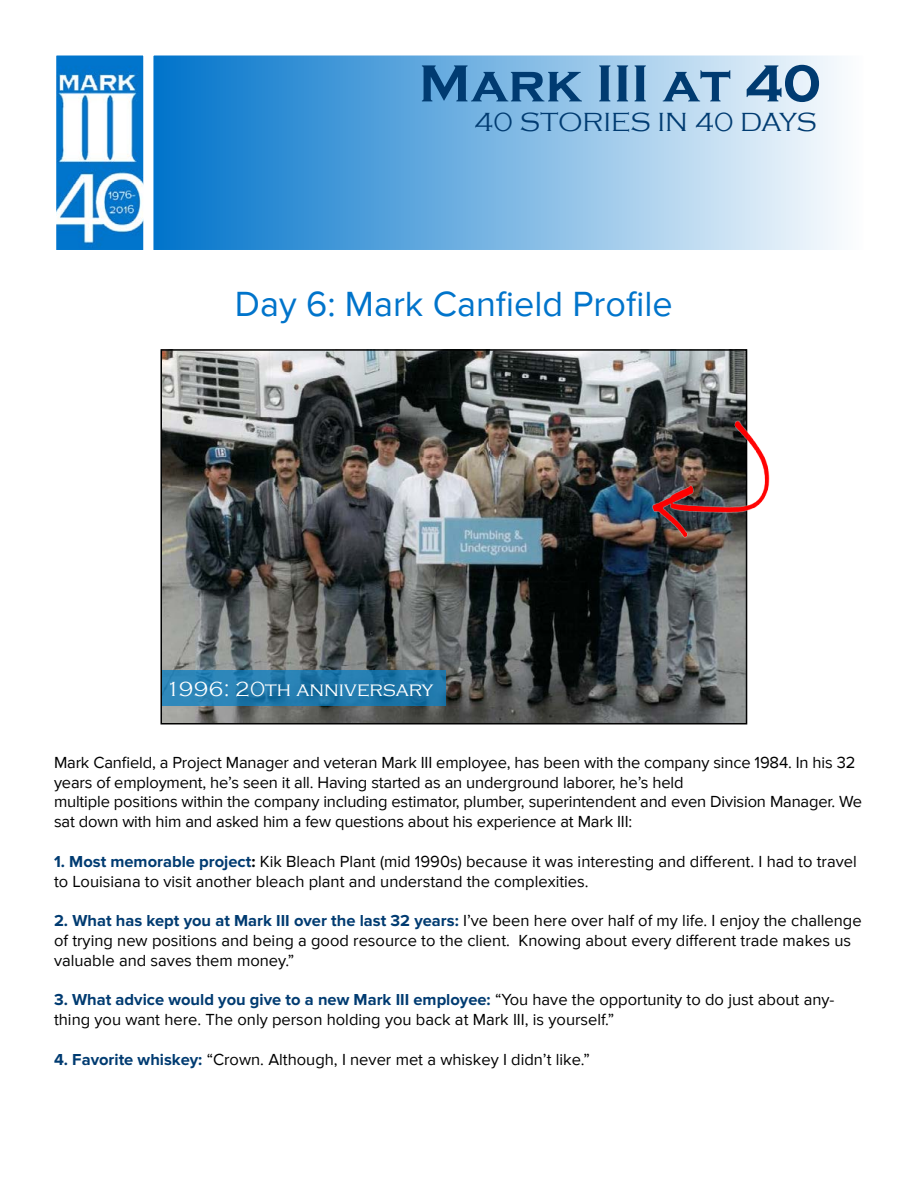
<style>
.page{position:relative;width:918px;height:1188px;background:#fff}
.page>*{position:absolute;margin:0;border:0;box-sizing:border-box;transform-origin:0 0}
.t1{font:700 54px "Copperplate Gothic";color:#003b71}
.t2{font:36px "Proxima Nova";color:#0074cb}
.t3{font:300 27px "Copperplate Gothic";color:#003b71}
.t4{font:300 21px "Copperplate Gothic";color:#fff}
.t5{font:16.5px/19.8px "Proxima Nova";color:#000}
.s1{font-weight:700;color:#003b71}
.s2{font-weight:700}
</style>
<div class="page">
<div style="left:152px;top:54px;width:713px;height:197px;background:linear-gradient(to right,#0073ca,#fdfefe);border:2px solid #fff"></div>
<img style="left:58px;top:57px;width:84px;height:191px">
<div style="left:55px;top:54px;width:90px;height:197px;border:2px solid #fff"></div>
<img style="left:163px;top:352px;width:581px;height:369px">
<div style="left:160px;top:349px;width:587px;height:375px;border:2px solid #000"></div>
<svg style="left:162px;top:671px;width:284px;height:35px;background:#2179ac"></svg>
<img style="left:645px;top:412px;width:125px;height:136px">
<h1 class="t1" style="left:419px;top:54px;width:404px">Mark III at 40</h1>
<h3 class="t3" style="left:474px;top:107px;width:344px">40 STORIES IN 40 DAYS</h3>
<h2 class="t2" style="left:235px;top:284px;width:439px">Day 6: Mark Canfield Profile</h2>
<p class="t4" style="left:165px;top:677px;width:269px">1996: 20th anniversary</p>
<p class="t5" style="left:54px;top:753px;width:810px">Mark Canfield, a Project Manager and veteran Mark III employee, has been with the company since 1984. In his 32 years of employment, he’s seen it all. Having started as an underground laborer, he’s held<br>multiple positions within the company including estimator, plumber, superintendent and even Division Manager. We sat down with him and asked him a few questions about his experience at Mark III:</p>
<p class="t5" style="left:54px;top:852px;width:804px"><span class="s1">1. Most memorable project</span><span class="s2">:</span> Kik Bleach Plant (mid 1990s) because it was interesting and different. I had to travel to Louisiana to visit another bleach plant and understand the complexities.</p>
<p class="t5" style="left:54px;top:911px;width:809px"><span class="s1">2. What has kept you at Mark III over the last 32 years:</span> I’ve been here over half of my life. I enjoy the challenge of trying new positions and being a good resource to the client. Knowing about every different trade makes us valuable and saves them money.”</p>
<p class="t5" style="left:54px;top:991px;width:782px"><span class="s1">3. What advice would you give to a new Mark III employee:</span> “You have the opportunity to do just about any&shy;thing you want here. The only person holding you back at Mark III, is yourself.”</p>
<p class="t5" style="left:54px;top:1050px;width:537px"><span class="s1">4. Favorite whiskey:</span> “Crown. Although, I never met a whiskey I didn’t like.”</p>
</div>
